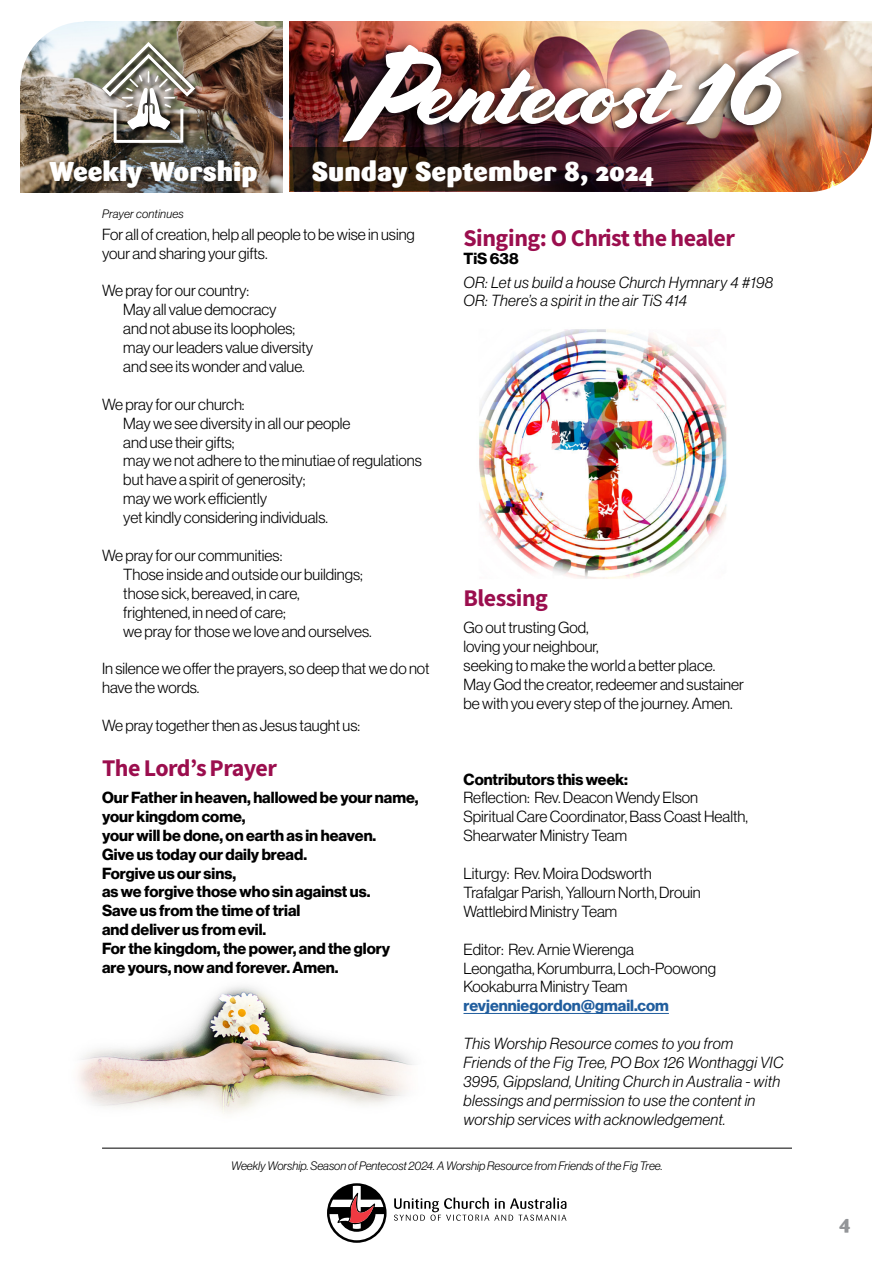
<style>
.page{position:relative;width:893px;height:1263px;background:#fff}
.page>*{position:absolute;margin:0;border:0;box-sizing:border-box;transform-origin:0 0}
.t1{font:92.55px "Cortado";letter-spacing:-.015em;color:#fff}
.t2{font:900 27px "Sari";color:#fff}
.Heading{font:24px "Source Sans Variable";letter-spacing:-.02em;color:#9b0e4e}
.t3{font:900 19.5px "Sari";color:#939598}
.Heading-2{font:15.75px/18.9px "N Haas Grotesk DS Pro 45 Lt";color:#000}
.Heading-3{font:15.75px "N Haas Grotesk DS Pro 75 Bd";color:#000}
.Heading-4{font:15.75px/18.9px "N Haas Grotesk DS Pro 46 Lt It";letter-spacing:.02em;color:#000}
.Heading-5{font:15.75px "N Haas Grotesk DS Pro 75 Bd";color:#215e9e}
.Text_box_body{font:12px "N Haas Grotesk DS Pro 46 Lt It";color:#000}
.Text_box_body-2{font:12px "N Haas Grotesk DS Pro 46 Lt It";letter-spacing:.02em;color:#000}
.s1{font-size:126.9px}
.s2{font-size:117px}
</style>
<div class="page">
<img style="left:290px;top:21px;width:582px;height:170px">
<img style="left:20px;top:22px;width:263px;height:170px">
<svg style="left:20px;top:22px;width:64px;height:63px"></svg>
<svg style="left:290px;top:148px;width:443px;height:43px;background:#3a1f1b"></svg>
<img style="left:808px;top:128px;width:64px;height:64px">
<svg style="left:394px;top:1197px;width:172px;height:24px"></svg>
<svg style="left:327px;top:1183px;width:60px;height:60px"></svg>
<hr style="left:102px;top:1148px;width:690px;height:1px;background:#000">
<div style="left:101px;top:41px;width:101px;height:109px;background:#000;opacity:.92"></div>
<img style="left:102px;top:42px;width:93px;height:101px">
<div style="left:330px;top:38px;width:474px;height:116px;background:#000;opacity:.91"></div>
<img style="left:78px;top:986px;width:336px;height:128px">
<hr style="left:463px;top:1013px;width:206px;height:1px;background:#215e9e">
<img style="left:479px;top:329px;width:248px;height:250px">
<h1 class="t1" style="left:353px;top:39px;width:429px"><span class="s1">P</span>entecost <span class="s2">16</span></h1>
<h2 class="t2" style="left:49px;top:154px;width:210px">Weekly Worship</h2>
<h2 class="t2" style="left:312px;top:154px;width:344px">Sunday September 8, 2024</h2>
<p class="Text_box_body-2" style="left:102px;top:207px;width:83px">Prayer continues</p>
<p class="Heading-2" style="left:102px;top:225px;width:314px">For all of creation, help all people to be wise in using your and sharing your gifts.</p>
<p class="Heading-2" style="left:102px;top:281px;width:149px">We pray for our country:</p>
<p class="Heading-2" style="left:123px;top:300px;width:155px">May all value democracy</p>
<p class="Heading-2" style="left:123px;top:319px;width:173px">and not abuse its loopholes;</p>
<p class="Heading-2" style="left:123px;top:338px;width:192px">may our leaders value diversity</p>
<p class="Heading-2" style="left:123px;top:357px;width:183px">and see its wonder and value.</p>
<p class="Heading-2" style="left:102px;top:395px;width:144px">We pray for our church:</p>
<p class="Heading-2" style="left:123px;top:414px;width:229px">May we see diversity in all our people</p>
<p class="Heading-2" style="left:123px;top:433px;width:113px">and use their gifts;</p>
<p class="Heading-2" style="left:123px;top:451px;width:300px">may we not adhere to the minutiae of regulations but have a spirit of generosity;</p>
<p class="Heading-2" style="left:123px;top:489px;width:145px">may we work efficiently</p>
<p class="Heading-2" style="left:123px;top:508px;width:206px">yet kindly considering individuals.</p>
<p class="Heading-2" style="left:102px;top:546px;width:182px">We pray for our communities:</p>
<p class="Heading-2" style="left:123px;top:565px;width:241px">Those inside and outside our buildings;</p>
<p class="Heading-2" style="left:123px;top:584px;width:178px">those sick, bereaved, in care,</p>
<p class="Heading-2" style="left:123px;top:603px;width:164px">frightened, in need of care;</p>
<p class="Heading-2" style="left:123px;top:622px;width:250px">we pray for those we love and ourselves.</p>
<p class="Heading-2" style="left:102px;top:659px;width:329px">In silence we offer the prayers, so deep that we do not have the words.</p>
<p class="Heading-2" style="left:102px;top:716px;width:260px">We pray together then as Jesus taught us:</p>
<p class="Heading" style="left:102px;top:753px;width:177px">The Lord’s Prayer</p>
<p class="Heading-3" style="left:102px;top:788px;width:318px">Our Father in heaven, hallowed be your name,</p>
<p class="Heading-3" style="left:102px;top:807px;width:145px">your kingdom come,</p>
<p class="Heading-3" style="left:102px;top:826px;width:276px">your will be done, on earth as in heaven.</p>
<p class="Heading-3" style="left:102px;top:845px;width:207px">Give us today our daily bread.</p>
<p class="Heading-3" style="left:102px;top:864px;width:136px">Forgive us our sins,</p>
<p class="Heading-3" style="left:102px;top:883px;width:270px">as we forgive those who sin against us.</p>
<p class="Heading-3" style="left:102px;top:901px;width:200px">Save us from the time of trial</p>
<p class="Heading-3" style="left:102px;top:920px;width:166px">and deliver us from evil.</p>
<p class="Heading-3" style="left:102px;top:939px;width:290px">For the kingdom, the power, and the glory</p>
<p class="Heading-3" style="left:102px;top:958px;width:238px">are yours, now and forever. Amen.</p>
<p class="Heading" style="left:463px;top:223px;width:273px">Singing: O Christ the healer</p>
<p class="Heading-3" style="left:463px;top:250px;width:57px">TiS 638</p>
<p class="Heading-4" style="left:463px;top:273px;width:311px">OR: Let us build a house Church Hymnary 4 #198</p>
<p class="Heading-4" style="left:463px;top:291px;width:225px">OR: There’s a spirit in the air TiS 414</p>
<p class="Heading" style="left:463px;top:583px;width:86px">Blessing</p>
<p class="Heading-2" style="left:463px;top:618px;width:127px">Go out trusting God,</p>
<p class="Heading-2" style="left:463px;top:637px;width:137px">loving your neighbour,</p>
<p class="Heading-2" style="left:463px;top:656px;width:253px">seeking to make the world a better place.</p>
<p class="Heading-2" style="left:463px;top:675px;width:282px">May God the creator, redeemer and sustainer</p>
<p class="Heading-2" style="left:463px;top:694px;width:270px">be with you every step of the journey. Amen.</p>
<p class="Heading-3" style="left:463px;top:770px;width:166px">Contributors this week:</p>
<p class="Heading-2" style="left:463px;top:788px;width:236px">Reflection: Rev. Deacon Wendy Elson</p>
<p class="Heading-2" style="left:463px;top:807px;width:286px">Spiritual Care Coordinator, Bass Coast Health,<br>Shearwater Ministry Team</p>
<p class="Heading-2" style="left:463px;top:864px;width:190px">Liturgy: Rev. Moira Dodsworth</p>
<p class="Heading-2" style="left:463px;top:883px;width:239px">Trafalgar Parish, Yallourn North, Drouin</p>
<p class="Heading-2" style="left:463px;top:902px;width:155px">Wattlebird Ministry Team</p>
<p class="Heading-2" style="left:463px;top:940px;width:172px">Editor: Rev. Arnie Wierenga</p>
<p class="Heading-2" style="left:463px;top:958px;width:254px">Leongatha, Korumburra, Loch-Poowong</p>
<p class="Heading-2" style="left:463px;top:977px;width:166px">Kookaburra Ministry Team</p>
<p class="Heading-5" style="left:463px;top:997px;width:207px">revjenniegordon@gmail.com</p>
<p class="Heading-4" style="left:463px;top:1034px;width:271px">This Worship Resource comes to you from</p>
<p class="Heading-4" style="left:463px;top:1053px;width:321px">Friends of the Fig Tree, PO Box 126 Wonthaggi VIC<br>3995, Gippsland, Uniting Church in Australia - with blessings and permission to use the content in</p>
<p class="Heading-4" style="left:463px;top:1110px;width:264px">worship services with acknowledgement.</p>
<p class="Text_box_body" style="left:231px;top:1159px;width:433px">Weekly Worship. Season of Pentecost 2024. A Worship Resource from Friends of the Fig Tree.</p>
<p class="t3" style="left:839px;top:1210px;width:13px">4</p>
</div>
